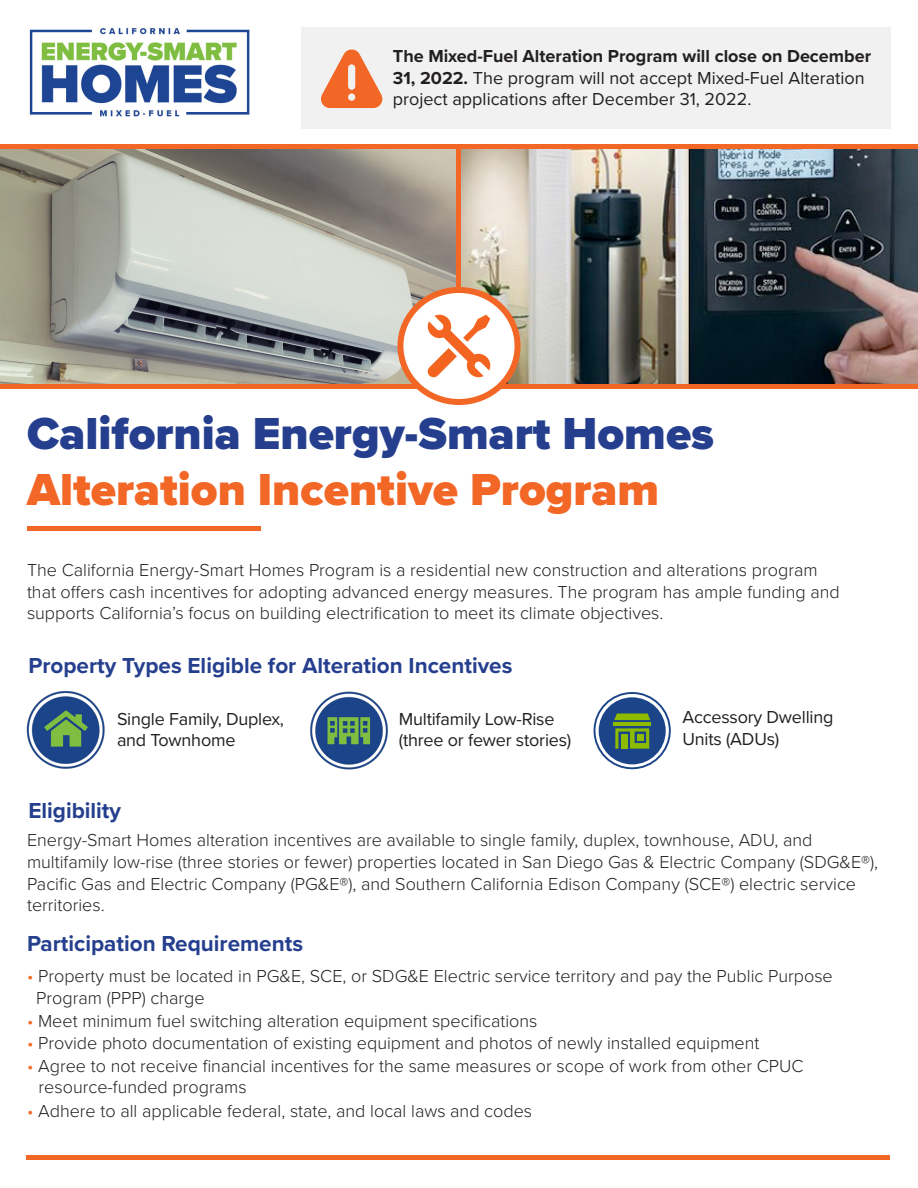
<style>
.page{position:relative;width:918px;height:1188px;background:#fff}
.page>*{position:absolute;margin:0;border:0;box-sizing:border-box;transform-origin:0 0}
.t1{font:900 46.5px "Proxima Nova";color:#253f8e}
.t2{font:900 46.5px "Proxima Nova";color:#f26626}
.t3{font:700 22.5px "Proxima Nova";color:#253f8e}
.t4{font:300 18px/21.6px "Proxima Nova";color:#231f20}
.t5{font:18px/21.6px "Proxima Nova";letter-spacing:-.01em;color:#231f20}
.s1{font-weight:700}
.s2{color:#f36826}
</style>
<div class="page">
<img style="left:0;top:150px;width:918px;height:234px">
<hr style="left:457px;top:147px;width:4px;height:242px;background:#f26626">
<div style="left:0;top:384px;width:918px;height:5px;background:#f26626"></div>
<hr style="left:0;top:145px;width:918px;height:4px;background:#f26626">
<div style="left:27px;top:526px;width:234px;height:5px;background:#f26626"></div>
<div style="left:400px;top:290px;width:118px;height:112px;background:#fff;border-radius:50%"></div>
<div style="left:397px;top:287px;width:124px;height:118px;border:6px solid #f26626;border-radius:50%"></div>
<img style="left:26px;top:691px;width:79px;height:78px">
<img style="left:310px;top:691px;width:78px;height:79px">
<div style="left:26px;top:1155px;width:864px;height:5px;background:#f26626"></div>
<div style="left:599px;top:697px;width:67px;height:67px;background:#1b4489;border-radius:50%"></div>
<div style="left:594px;top:692px;width:77px;height:77px;border:2px solid #1b4489;border-radius:50%"></div>
<svg style="left:614px;top:713px;width:36px;height:7px"></svg>
<hr style="left:614px;top:722px;width:37px;height:4px;background:#8dbb00">
<svg style="left:615px;top:728px;width:34px;height:21px"></svg>
<svg style="left:427px;top:315px;width:63px;height:62px"></svg>
<img style="left:29px;top:28px;width:221px;height:89px">
<div style="left:302px;top:28px;width:589px;height:101px;background:#f0f1f0"></div>
<svg style="left:321px;top:49px;width:62px;height:59px"></svg>
<p class="t5" style="left:393px;top:45px;width:480px"><span class="s1">The Mixed-Fuel Alteration Program will close on December<br>31, 2022.</span> The program will not accept Mixed-Fuel Alteration project applications after December 31, 2022.</p>
<p class="t1" style="left:27px;top:399px;width:689px">California Energy-Smart Homes</p>
<p class="t2" style="left:27px;top:455px;width:634px">Alteration Incentive Program</p>
<p class="t4" style="left:27px;top:559px;width:814px">The California Energy-Smart Homes Program is a residential new construction and alterations program that offers cash incentives for adopting advanced energy measures. The program has ample funding and supports California’s focus on building electrification to meet its climate objectives.</p>
<p class="t3" style="left:28px;top:649px;width:486px">Property Types Eligible for Alteration Incentives</p>
<p class="t5" style="left:117px;top:707px;width:169px">Single Family, Duplex, and Townhome</p>
<p class="t5" style="left:399px;top:707px;width:174px">Multifamily Low-Rise (three or fewer stories)</p>
<p class="t5" style="left:682px;top:705px;width:152px">Accessory Dwelling</p>
<p class="t5" style="left:682px;top:727px;width:98px">Units (ADUs)</p>
<p class="t3" style="left:28px;top:793px;width:94px">Eligibility</p>
<p class="t4" style="left:27px;top:829px;width:853px">Energy-Smart Homes alteration incentives are available to single family, duplex, townhouse, ADU, and multifamily low-rise (three stories or fewer) properties located in San Diego Gas &amp; Electric Company (SDG&amp;E®), Pacific Gas and Electric Company (PG&amp;E®), and Southern California Edison Company (SCE®) electric service territories.</p>
<p class="t3" style="left:27px;top:926px;width:278px">Participation Requirements</p>
<p class="t4" style="left:36px;top:963px;width:798px;line-height:22.5px;text-indent:-9px"><span class="s2">•</span> Property must be located in PG&amp;E, SCE, or SDG&amp;E Electric service territory and pay the Public Purpose<br>Program (PPP) charge</p>
<p class="t4" style="left:27px;top:1009px;width:512px"><span class="s2">•</span> Meet minimum fuel switching alteration equipment specifications</p>
<p class="t4" style="left:27px;top:1031px;width:734px"><span class="s2">•</span> Provide photo documentation of existing equipment and photos of newly installed equipment</p>
<p class="t4" style="left:27px;top:1054px;width:778px"><span class="s2">•</span> Agree to not receive financial incentives for the same measures or scope of work from other CPUC</p>
<p class="t4" style="left:27px;top:1099px;width:507px"><span class="s2">•</span> Adhere to all applicable federal, state, and local laws and codes</p>
<p class="t4" style="left:39px;top:1075px;width:210px">resource-funded programs</p>
</div>
